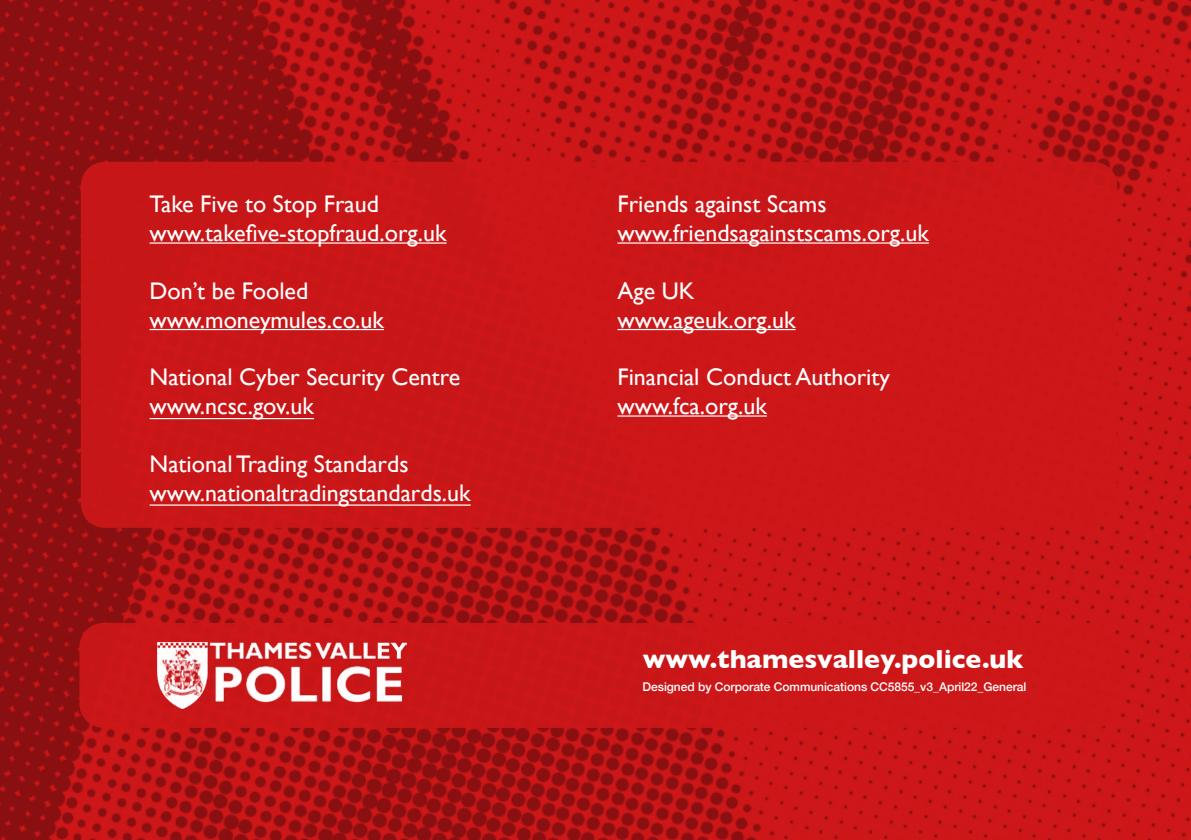
<style>
.page{position:relative;width:1191px;height:840px;background:#fff}
.page>*{position:absolute;margin:0;border:0;box-sizing:border-box;transform-origin:0 0}
.t1{font:700 26.6px "Gill Sans";color:#fff}
.t2{font:24px/28.8px "Gill Sans";color:#fff}
.t3{font:500 12px "Helvetica Neue";letter-spacing:-.005em;color:#fff}
</style>
<div class="page">
<img style="left:0;top:0;width:1191px;height:839px">
<div style="left:81px;top:162px;width:1036px;height:365px;background:#cd1719;border-radius:24px"></div>
<hr style="left:150px;top:242px;width:296px;height:1px;background:#fff">
<hr style="left:150px;top:329px;width:234px;height:1px;background:#fff">
<hr style="left:617px;top:242px;width:312px;height:1px;background:#fff">
<hr style="left:617px;top:329px;width:178px;height:1px;background:#fff">
<hr style="left:617px;top:415px;width:150px;height:1px;background:#fff">
<div style="left:79px;top:622px;width:1040px;height:105px;background:#cd1719;border-radius:24px"></div>
<img style="left:157px;top:642px;width:249px;height:65px">
<hr style="left:150px;top:418px;width:164px;height:1px;background:#fff">
<hr style="left:150px;top:504px;width:321px;height:1px;background:#fff">
<p class="t2" style="left:150px;top:189px;width:298px">Take Five to Stop Fraud www.takefive-stopfraud.org.uk</p>
<p class="t2" style="left:150px;top:276px;width:160px">Don’t be Fooled</p>
<p class="t2" style="left:150px;top:305px;width:236px">www.moneymules.co.uk</p>
<p class="t2" style="left:150px;top:362px;width:312px">National Cyber Security Centre www.ncsc.gov.uk</p>
<p class="t2" style="left:150px;top:449px;width:323px">National Trading Standards www.nationaltradingstandards.uk</p>
<p class="t2" style="left:617px;top:189px;width:313px">Friends against Scams www.friendsagainstscams.org.uk</p>
<p class="t2" style="left:617px;top:276px;width:180px">Age UK www.ageuk.org.uk</p>
<p class="t2" style="left:617px;top:362px;width:274px">Financial Conduct Authority www.fca.org.uk</p>
<p class="t1" style="left:642px;top:637px;width:382px">www.thamesvalley.police.uk</p>
<p class="t3" style="left:642px;top:676px;width:385px">Designed by Corporate Communications CC5855_v3_April22_General</p>
</div>
